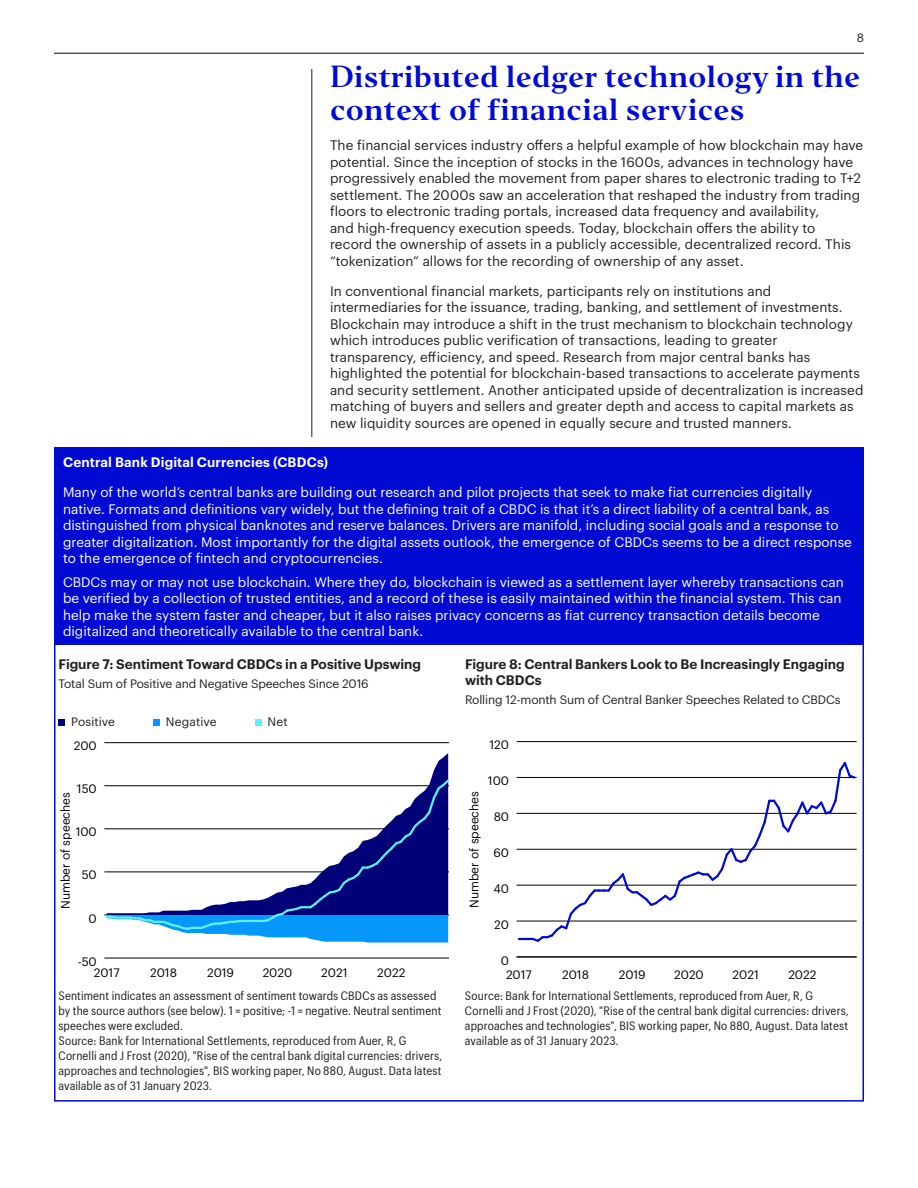
<style>
.page{position:relative;width:918px;height:1188px;background:#fff}
.page>*{position:absolute;margin:0;border:0;box-sizing:border-box;transform-origin:0 0}
.INV_US_-_Body_9_11pt{font:28.5px/33px "Invesco Editor";letter-spacing:.01em;color:#000ad2}
.INV_US_-_Body_9_11pt-2{font:13.5px/16.5px "Graphik";letter-spacing:.005em;color:#231f20}
.INV_US_-_Body_9_11pt-3{font:13.5px/16.5px "Graphik";color:#fff}
.INV_US_-_Chart_heade{font:600 13.5px/16.5px "Graphik";color:#231f20}
.INV_US_-_Body_9_11pt-4{font:600 13.5px "Graphik";letter-spacing:.01em;color:#fff}
.INV_US_-_Footnote_Di{font:12px/15px "Graphik Compact";letter-spacing:.01em;color:#231f20}
.t1{font:12px "Graphik";color:#000}
.INV_US_-_Chart_secon{font:12px "Graphik";letter-spacing:-.01em;color:#231f20}
.INV_US_-_Body_8_10pt{font:12px "Graphik";letter-spacing:.005em;color:#231f20}
.INV_US_-_Folio_8_10p{font:12px "Graphik";color:#231f20}
</style>
<div class="page">
<hr style="left:312px;top:69px;width:1px;height:1065px;background:#231f20">
<hr style="left:54px;top:53px;width:810px;height:1px;background:#231f20">
<div style="left:54px;top:447px;width:810px;height:198px;background:#000ad2"></div>
<div style="left:58px;top:720px;width:7px;height:6px;background:#000078"></div>
<div style="left:153px;top:720px;width:7px;height:6px;background:#0598fa"></div>
<div style="left:255px;top:720px;width:7px;height:6px;background:#5ff0ff"></div>
<hr style="left:104px;top:958px;width:344px;height:1px;background:#000">
<hr style="left:104px;top:872px;width:344px;height:1px;background:#000">
<hr style="left:104px;top:829px;width:344px;height:1px;background:#000">
<hr style="left:104px;top:785px;width:344px;height:1px;background:#000">
<hr style="left:104px;top:742px;width:344px;height:1px;background:#000">
<hr style="left:104px;top:915px;width:344px;height:1px;background:#000">
<svg style="left:312px;top:753px;width:136px;height:24px"></svg>
<svg style="left:107px;top:777px;width:341px;height:166px"></svg>
<hr style="left:517px;top:921px;width:340px;height:1px;background:#000">
<hr style="left:517px;top:885px;width:340px;height:1px;background:#000">
<hr style="left:517px;top:849px;width:340px;height:1px;background:#000">
<hr style="left:517px;top:813px;width:340px;height:1px;background:#000">
<hr style="left:517px;top:777px;width:340px;height:1px;background:#000">
<hr style="left:517px;top:741px;width:340px;height:1px;background:#000">
<hr style="left:517px;top:957px;width:340px;height:1px;background:#000">
<svg style="left:519px;top:762px;width:338px;height:180px"></svg>
<div style="left:54px;top:643px;width:810px;height:459px;border:2px solid #000ad2"></div>
<p class="INV_US_-_Folio_8_10p" style="left:857px;top:29px;width:9px">8</p>
<p class="INV_US_-_Body_9_11pt" style="left:330px;top:61px;width:532px">Distributed ledger technology in the context of financial services</p>
<p class="INV_US_-_Body_9_11pt-2" style="left:330px;top:136px;width:535px">The financial services industry offers a helpful example of how blockchain may have potential. Since the inception of stocks in the 1600s, advances in technology have progressively enabled the movement from paper shares to electronic trading to T+2 settlement. The 2000s saw an acceleration that reshaped the industry from trading floors to electronic trading portals, increased data frequency and availability,<br>and high-frequency execution speeds. Today, blockchain offers the ability to<br>record the ownership of assets in a publicly accessible, decentralized record. This “tokenization” allows for the recording of ownership of any asset.</p>
<p class="INV_US_-_Body_9_11pt-2" style="left:330px;top:282px;width:535px">In conventional financial markets, participants rely on institutions and intermediaries for the issuance, trading, banking, and settlement of investments.<br>Blockchain may introduce a shift in the trust mechanism to blockchain technology which introduces public verification of transactions, leading to greater transparency, efficiency, and speed. Research from major central banks has highlighted the potential for blockchain-based transactions to accelerate payments and security settlement. Another anticipated upside of decentralization is increased matching of buyers and sellers and greater depth and access to capital markets as new liquidity sources are opened in equally secure and trusted manners.</p>
<p class="INV_US_-_Body_9_11pt-4" style="left:63px;top:452px;width:267px">Central Bank Digital Currencies (CBDCs)</p>
<p class="INV_US_-_Body_9_11pt-3" style="left:63px;top:483px;width:790px">Many of the world’s central banks are building out research and pilot projects that seek to make fiat currencies digitally native. Formats and definitions vary widely, but the defining trait of a CBDC is that it’s a direct liability of a central bank, as distinguished from physical banknotes and reserve balances. Drivers are manifold, including social goals and a response to greater digitalization. Most importantly for the digital assets outlook, the emergence of CBDCs seems to be a direct response to the emergence of fintech and cryptocurrencies.</p>
<p class="INV_US_-_Body_9_11pt-3" style="left:63px;top:572px;width:782px">CBDCs may or may not use blockchain. Where they do, blockchain is viewed as a settlement layer whereby transactions can be verified by a collection of trusted entities, and a record of these is easily maintained within the financial system. This can help make the system faster and cheaper, but it also raises privacy concerns as fiat currency transaction details become digitalized and theoretically available to the central bank.</p>
<p class="INV_US_-_Chart_heade" style="left:58px;top:654px;width:364px">Figure 7: Sentiment Toward CBDCs in a Positive Upswing</p>
<p class="INV_US_-_Chart_secon" style="left:58px;top:675px;width:312px">Total Sum of Positive and Negative Speeches Since 2016</p>
<p class="INV_US_-_Chart_heade" style="left:465px;top:654px;width:381px">Figure 8: Central Bankers Look to Be Increasingly Engaging with CBDCs</p>
<p class="INV_US_-_Chart_secon" style="left:465px;top:691px;width:377px">Rolling 12-month Sum of Central Banker Speeches Related to CBDCs</p>
<p class="INV_US_-_Body_8_10pt" style="left:71px;top:713px;width:46px">Positive</p>
<p class="INV_US_-_Body_8_10pt" style="left:166px;top:713px;width:52px">Negative</p>
<p class="INV_US_-_Body_8_10pt" style="left:268px;top:713px;width:22px">Net</p>
<p class="t1" style="left:74px;top:737px;width:24px">200</p>
<p class="t1" style="left:77px;top:780px;width:21px">150</p>
<p class="t1" style="left:56px;top:909px;width:118px;rotate:-90deg">Number of speeches</p>
<p class="t1" style="left:76px;top:823px;width:23px">100</p>
<p class="t1" style="left:82px;top:866px;width:17px">50</p>
<p class="t1" style="left:89px;top:909px;width:10px">0</p>
<p class="t1" style="left:78px;top:952px;width:21px">-50</p>
<p class="t1" style="left:94px;top:963px;width:27px">2017</p>
<p class="t1" style="left:150px;top:963px;width:28px">2018</p>
<p class="t1" style="left:207px;top:963px;width:28px">2019</p>
<p class="t1" style="left:263px;top:963px;width:31px">2020</p>
<p class="t1" style="left:321px;top:963px;width:28px">2021</p>
<p class="t1" style="left:377px;top:963px;width:30px">2022</p>
<p class="t1" style="left:490px;top:736px;width:21px">120</p>
<p class="t1" style="left:488px;top:772px;width:23px">100</p>
<p class="t1" style="left:465px;top:908px;width:118px;rotate:-90deg">Number of speeches</p>
<p class="t1" style="left:494px;top:808px;width:17px">80</p>
<p class="t1" style="left:494px;top:843px;width:17px">60</p>
<p class="t1" style="left:494px;top:879px;width:17px">40</p>
<p class="t1" style="left:494px;top:915px;width:16px">20</p>
<p class="t1" style="left:501px;top:951px;width:10px">0</p>
<p class="t1" style="left:506px;top:965px;width:27px">2017</p>
<p class="t1" style="left:562px;top:965px;width:28px">2018</p>
<p class="t1" style="left:619px;top:965px;width:28px">2019</p>
<p class="t1" style="left:674px;top:965px;width:31px">2020</p>
<p class="t1" style="left:733px;top:965px;width:28px">2021</p>
<p class="t1" style="left:788px;top:965px;width:30px">2022</p>
<p class="INV_US_-_Footnote_Di" style="left:58px;top:987px;width:385px">Sentiment indicates an assessment of sentiment towards CBDCs as assessed by the source authors (see below). 1 = positive; -1 = negative. Neutral sentiment speeches were excluded.<br>Source: Bank for International Settlements, reproduced from Auer, R, G Cornelli and J Frost (2020), "Rise of the central bank digital currencies: drivers, approaches and technologies", BIS working paper, No 880, August. Data latest available as of 31 January 2023.</p>
<p class="INV_US_-_Footnote_Di" style="left:465px;top:987px;width:385px">Source: Bank for International Settlements, reproduced from Auer, R, G Cornelli and J Frost (2020), "Rise of the central bank digital currencies: drivers, approaches and technologies", BIS working paper, No 880, August. Data latest available as of 31 January 2023.</p>
</div>
